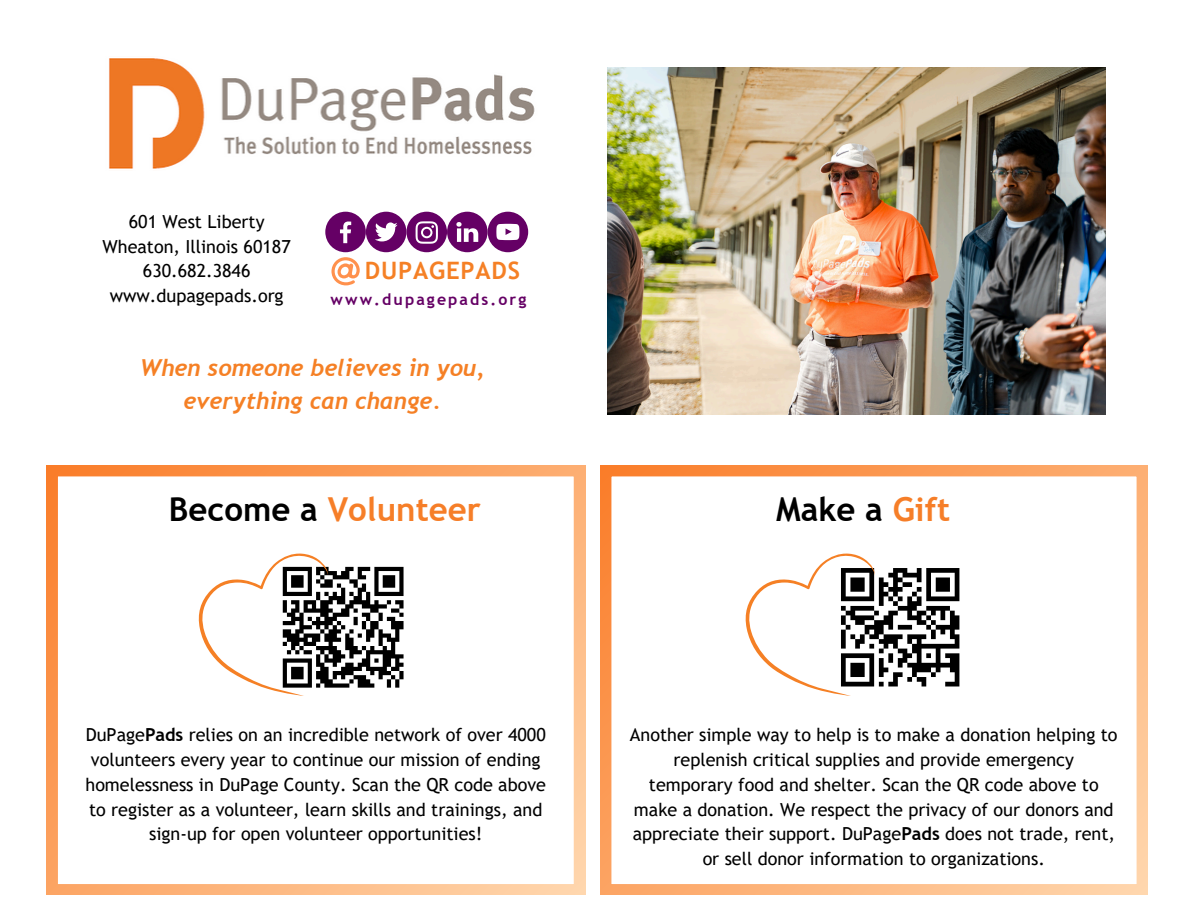
<style>
.page{position:relative;width:1188px;height:918px;background:#fff}
.page>*{position:absolute;margin:0;border:0;box-sizing:border-box;transform-origin:0 0}
.t1{font:700 33px "Trebuchet MS";color:#f67e28}
.t2{font:700 33px "Trebuchet MS";color:#000}
.t3{font:700 24px "Trebuchet MS";letter-spacing:.035em;color:#f58025}
.t4{font:italic 700 23.4px/32.7px "Trebuchet";color:#f58025;text-align:center}
.t5{font:18px/24.8px "Trebuchet MS";color:#000;text-align:center}
.t6{font:700 15.9px "Trebuchet MS";letter-spacing:.135em;color:#650065}
.s1{color:#000}
.s2{font-weight:700}
.s3{color:#f67e28}
</style>
<div class="page">
<svg style="left:600px;top:465px;width:548px;height:430px"></svg>
<svg style="left:47px;top:465px;width:538px;height:430px"></svg>
<img style="left:109px;top:58px;width:426px;height:111px">
<svg style="left:325px;top:212px;width:203px;height:73px"></svg>
<img style="left:607px;top:67px;width:499px;height:348px">
<div style="left:274px;top:559px;width:138px;height:137px;background:#fff"></div>
<div style="left:831px;top:559px;width:138px;height:137px;background:#fff"></div>
<svg style="left:197px;top:553px;width:211px;height:143px"></svg>
<svg style="left:744px;top:553px;width:215px;height:143px"></svg>
<h4 class="t5" style="left:103px;top:209px;width:190px">601 West Liberty<br>Wheaton, Illinois 60187<br>630.682.3846 www.dupagepads.org</h4>
<p class="t3" style="left:365px;top:257px;width:157px">DUPAGEPADS</p>
<p class="t6" style="left:331px;top:290px;width:197px">www.dupagepads.org</p>
<p class="t4" style="left:140px;top:352px;width:347px">When someone believes in you, everything can change.</p>
<p class="t1" style="left:169px;top:490px;width:313px"><span class="s1">Become a</span> Volunteer</p>
<p class="t5" style="left:86px;top:723px;width:462px">DuPage<span class="s2">Pads</span> relies on an incredible network of over 4000 volunteers every year to continue our mission of ending homelessness in DuPage County. Scan the QR code above to register as a volunteer, learn skills and trainings, and sign-up for open volunteer opportunities!</p>
<p class="t2" style="left:776px;top:490px;width:175px">Make a <span class="s3">Gift</span></p>
<p class="t5" style="left:630px;top:723px;width:489px">Another simple way to help is to make a donation helping to replenish critical supplies and provide emergency temporary food and shelter. Scan the QR code above to make a donation. We respect the privacy of our donors and appreciate their support. DuPage<span class="s2">Pads</span> does not trade, rent, or sell donor information to organizations.</p>
</div>
